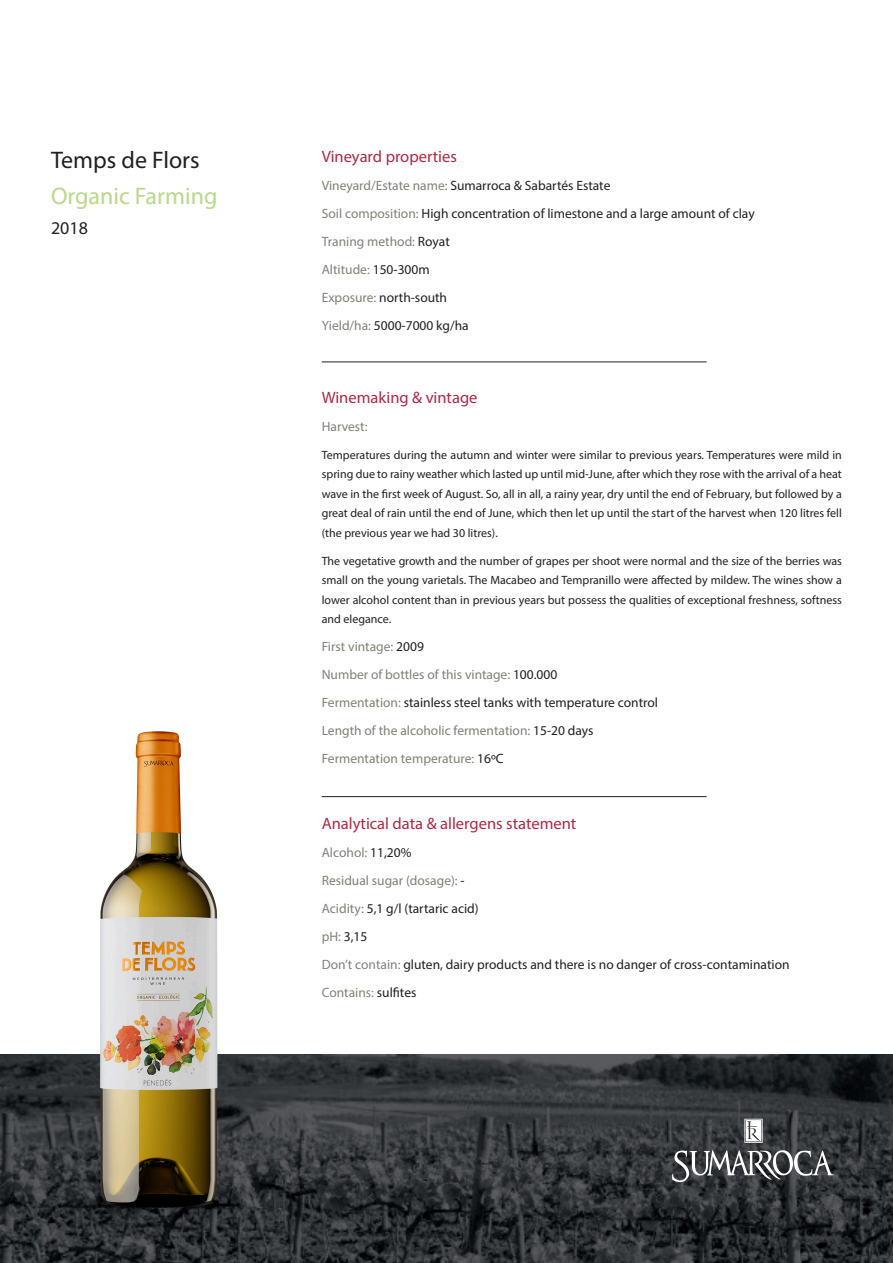
<style>
.page{position:relative;width:893px;height:1263px;background:#fff}
.page>*{position:absolute;margin:0;border:0;box-sizing:border-box;transform-origin:0 0}
.t1{font:24px "Myriad Pro";color:#b8d989}
.t2{font:24px "Myriad Pro";color:#231f20}
.t3{font:18px "Myriad Pro";color:#231f20}
.t4{font:16.5px "Myriad Pro";color:#b12844}
.t5{font:13.5px "Myriad Pro";color:#231f20}
.t6{font:13.5px "Myriad Pro";color:#818178}
.t7{font:12px/19.5px "Myriad Pro";color:#231f20;text-align:justify}
.s1{color:#818178}
.s2{color:#231f20}
</style>
<div class="page">
<img style="left:0;top:1054px;width:893px;height:209px">
<svg style="left:672px;top:1150px;width:162px;height:32px"></svg>
<svg style="left:744px;top:1119px;width:19px;height:24px"></svg>
<img style="left:71px;top:731px;width:189px;height:506px">
<hr style="left:322px;top:362px;width:385px;height:1px;background:#231f20">
<hr style="left:322px;top:796px;width:385px;height:1px;background:#231f20">
<p class="t2" style="left:51px;top:145px;width:150px">Temps de Flors</p>
<p class="t1" style="left:51px;top:181px;width:168px">Organic Farming</p>
<p class="t3" style="left:51px;top:216px;width:38px">2018</p>
<p class="t4" style="left:322px;top:146px;width:137px">Vineyard properties</p>
<p class="t5" style="left:322px;top:177px;width:290px"><span class="s1">Vineyard/Estate name:</span> Sumarroca &amp; Sabartés Estate</p>
<p class="t5" style="left:322px;top:205px;width:434px"><span class="s1">Soil composition:</span> High concentration of limestone and a large amount of clay</p>
<p class="t6" style="left:322px;top:233px;width:130px">Traning method: <span class="s2">Royat</span></p>
<p class="t6" style="left:322px;top:261px;width:109px">Altitude: <span class="s2">150-300m</span></p>
<p class="t5" style="left:322px;top:289px;width:127px"><span class="s1">Exposure:</span> north-south</p>
<p class="t5" style="left:322px;top:317px;width:149px"><span class="s1">Yield/ha:</span> 5000-7000 kg/ha</p>
<p class="t4" style="left:322px;top:387px;width:157px">Winemaking &amp; vintage</p>
<p class="t6" style="left:322px;top:418px;width:47px">Harvest:</p>
<p class="t7" style="left:322px;top:445px;width:522px">Temperatures during the autumn and winter were similar to previous years. Temperatures were mild in spring due to rainy weather which lasted up until mid-June, after which they rose with the arrival of a heat wave in the first week of August. So, all in all, a rainy year, dry until the end of February, but followed by a great deal of rain until the end of June, which then let up until the start of the harvest when 120 litres fell (the previous year we had 30 litres).</p>
<p class="t7" style="left:322px;top:551px;width:522px">The vegetative growth and the number of grapes per shoot were normal and the size of the berries was small on the young varietals. The Macabeo and Tempranillo were affected by mildew. The wines show a lower alcohol content than in previous years but possess the qualities of exceptional freshness, softness and elegance.</p>
<p class="t6" style="left:322px;top:638px;width:104px">First vintage: <span class="s2">2009</span></p>
<p class="t6" style="left:322px;top:666px;width:237px">Number of bottles of this vintage: <span class="s2">100.000</span></p>
<p class="t5" style="left:322px;top:694px;width:338px"><span class="s1">Fermentation:</span> stainless steel tanks with temperature control</p>
<p class="t6" style="left:322px;top:722px;width:273px">Length of the alcoholic fermentation: <span class="s2">15-20 days</span></p>
<p class="t6" style="left:322px;top:750px;width:183px">Fermentation temperature: <span class="s2">16ºC</span></p>
<p class="t4" style="left:322px;top:814px;width:256px">Analytical data &amp; allergens statement</p>
<p class="t6" style="left:322px;top:844px;width:91px">Alcohol: <span class="s2">11,20%</span></p>
<p class="t6" style="left:322px;top:872px;width:144px">Residual sugar (dosage): <span class="s2">-</span></p>
<p class="t5" style="left:322px;top:900px;width:158px"><span class="s1">Acidity:</span> 5,1 g/l (tartaric acid)</p>
<p class="t5" style="left:322px;top:928px;width:47px"><span class="s1">pH:</span> 3,15</p>
<p class="t5" style="left:322px;top:956px;width:469px"><span class="s1">Don’t contain:</span> gluten, dairy products and there is no danger of cross-contamination</p>
<p class="t6" style="left:322px;top:984px;width:96px">Contains: <span class="s2">sulfites</span></p>
</div>
